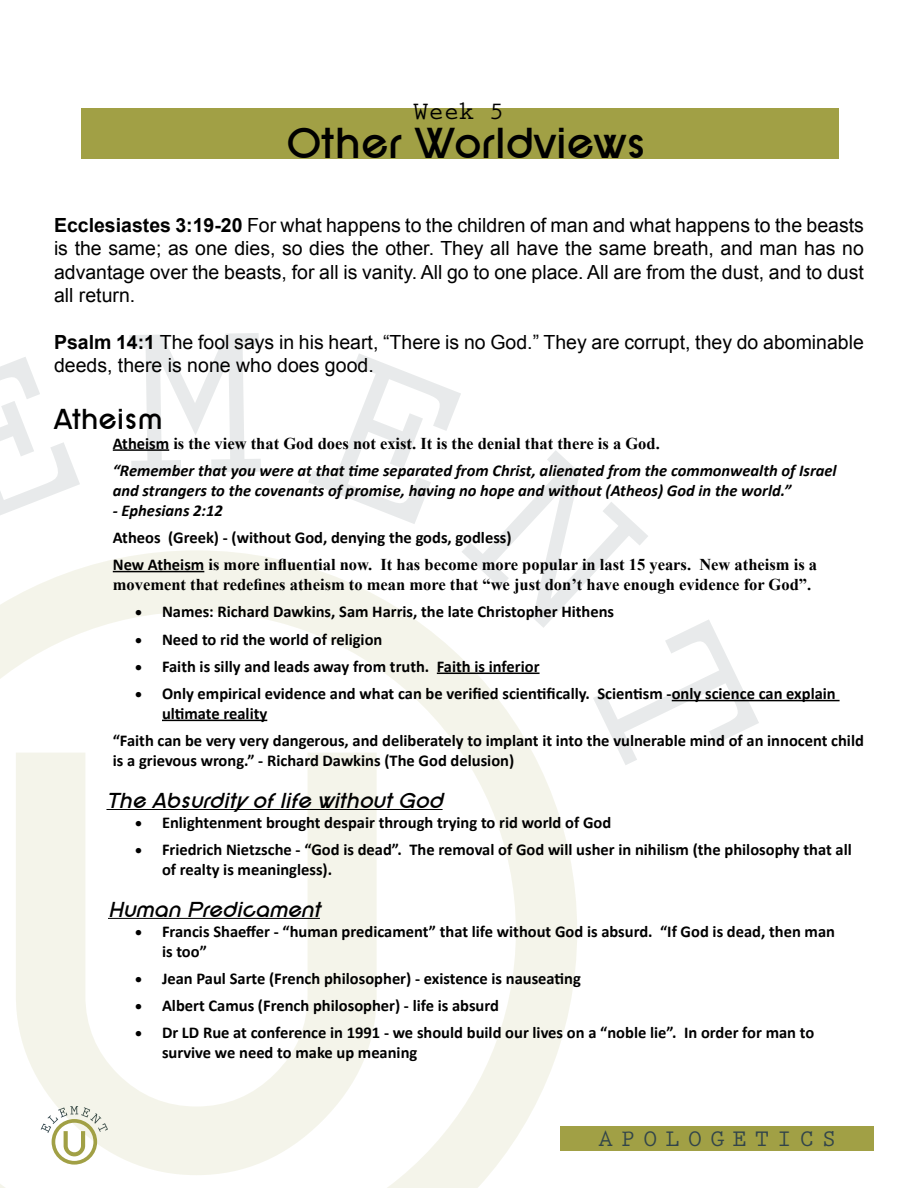
<style>
.page{position:relative;width:918px;height:1188px;background:#fff}
.page>*{position:absolute;margin:0;border:0;box-sizing:border-box;transform-origin:0 0}
.t1{font:700 45px "SF New Republic";color:#000}
.t2{font:700 30px "SF New Republic";color:#000}
.t3{font:700 25.5px "Prestige Elite Std";color:#000}
.t4{font:700 24.15px "Prestige Elite Std";letter-spacing:.325em;color:#31444a}
.t5{font:italic 700 22.5px "SF New Republic";color:#000}
.t6{font:19.5px/23.4px "Arial";color:#000;text-align:justify}
.t7{font:700 16.5px/19.8px "Calibri";color:#000}
.t8{font:700 16.5px/19.8px "Times New Roman";color:#000}
.t9{font:italic 700 16.5px/19.8px "Calibri";color:#000}
.s1{font-weight:700}
.s2{font-family:"Calibri"}
</style>
<div class="page">
<div style="left:561px;top:1127px;width:313px;height:24px;background:#a1a045"></div>
<svg style="left:0;top:550px;width:577px;height:638px"></svg>
<svg style="left:0;top:357px;width:80px;height:158px"></svg>
<svg style="left:129px;top:333px;width:132px;height:141px"></svg>
<svg style="left:308px;top:354px;width:451px;height:411px"></svg>
<div style="left:81px;top:108px;width:757px;height:50px;background:#a1a045"></div>
<hr style="left:113px;top:449px;width:56px;height:2px;background:#000">
<hr style="left:113px;top:571px;width:91px;height:1px;background:#000">
<hr style="left:437px;top:673px;width:103px;height:1px;background:#000">
<hr style="left:672px;top:700px;width:168px;height:1px;background:#000">
<hr style="left:162px;top:720px;width:105px;height:1px;background:#000">
<hr style="left:106px;top:809px;width:337px;height:1px;background:#000">
<hr style="left:108px;top:918px;width:212px;height:1px;background:#000">
<h3 class="t3" style="left:413px;top:98px;width:93px">Week 5</h3>
<h1 class="t1" style="left:287px;top:119px;width:361px">Other Worldviews</h1>
<p class="t6" style="left:54px;top:214px;width:811px"><span class="s1">Ecclesiastes 3:19-20</span> For what happens to the children of man and what happens to the beasts is the same; as one dies, so dies the other. They all have the same breath, and man has no advantage over the beasts, for all is vanity. All go to one place. All are from the dust, and to dust all return.</p>
<p class="t6" style="left:54px;top:331px;width:811px"><span class="s1">Psalm 14:1</span> The fool says in his heart, “There is no God.” They are corrupt, they do abominable deeds, there is none who does good.</p>
<h2 class="t2" style="left:54px;top:403px;width:110px">Atheism</h2>
<p class="t8" style="left:113px;top:433px;width:549px"><span class="s2">Atheism</span> is the view that God does not exist. It is the denial that there is a God.</p>
<p class="t9" style="left:113px;top:461px;width:725px">“Remember that you were at that time separated from Christ, alienated from the commonwealth of Israel and strangers to the covenants of promise, having no hope and without (Atheos) God in the world.”</p>
<p class="t9" style="left:113px;top:500px;width:112px">- Ephesians 2:12</p>
<p class="t7" style="left:113px;top:527px;width:400px">Atheos (Greek) - (without God, denying the gods, godless)</p>
<p class="t8" style="left:113px;top:554px;width:706px"><span class="s2">New Atheism</span> is more influential now. It has become more popular in last 15 years. New atheism is a movement that redefines atheism to mean more that “we just don’t have enough evidence for God”.</p>
<p class="t7" style="left:135px;top:602px;width:481px">• Names: Richard Dawkins, Sam Harris, the late Christopher Hithens</p>
<p class="t7" style="left:135px;top:629px;width:249px">• Need to rid the world of religion</p>
<p class="t7" style="left:135px;top:656px;width:406px">• Faith is silly and leads away from truth. Faith is inferior</p>
<p class="t7" style="left:162px;top:684px;width:675px;text-indent:-27px">• Only empirical evidence and what can be verified scientifically. Scientism -only science can explain ultimate reality</p>
<p class="t7" style="left:113px;top:731px;width:753px">“Faith can be very very dangerous, and deliberately to implant it into the vulnerable mind of an innocent child is a grievous wrong.” - Richard Dawkins (The God delusion)</p>
<h3 class="t5" style="left:106px;top:788px;width:338px">The Absurdity of life without God</h3>
<p class="t7" style="left:135px;top:812px;width:478px">• Enlightenment brought despair through trying to rid world of God</p>
<p class="t7" style="left:162px;top:840px;width:691px;text-indent:-27px">• Friedrich Nietzsche - “God is dead”. The removal of God will usher in nihilism (the philosophy that all of realty is meaningless).</p>
<h3 class="t5" style="left:108px;top:897px;width:213px">Human Predicament</h3>
<p class="t7" style="left:162px;top:921px;width:675px;text-indent:-27px">• Francis Shaeffer - “human predicament” that life without God is absurd. “If God is dead, then man is too”</p>
<p class="t7" style="left:135px;top:968px;width:447px">• Jean Paul Sarte (French philosopher) - existence is nauseating</p>
<p class="t7" style="left:135px;top:996px;width:366px">• Albert Camus (French philosopher) - life is absurd</p>
<p class="t7" style="left:162px;top:1023px;width:654px;text-indent:-27px">• Dr LD Rue at conference in 1991 - we should build our lives on a “noble lie”. In order for man to survive we need to make up meaning</p>
<h3 class="t4" style="left:598px;top:1125px;width:239px">APOLOGETICS</h3>
</div>
